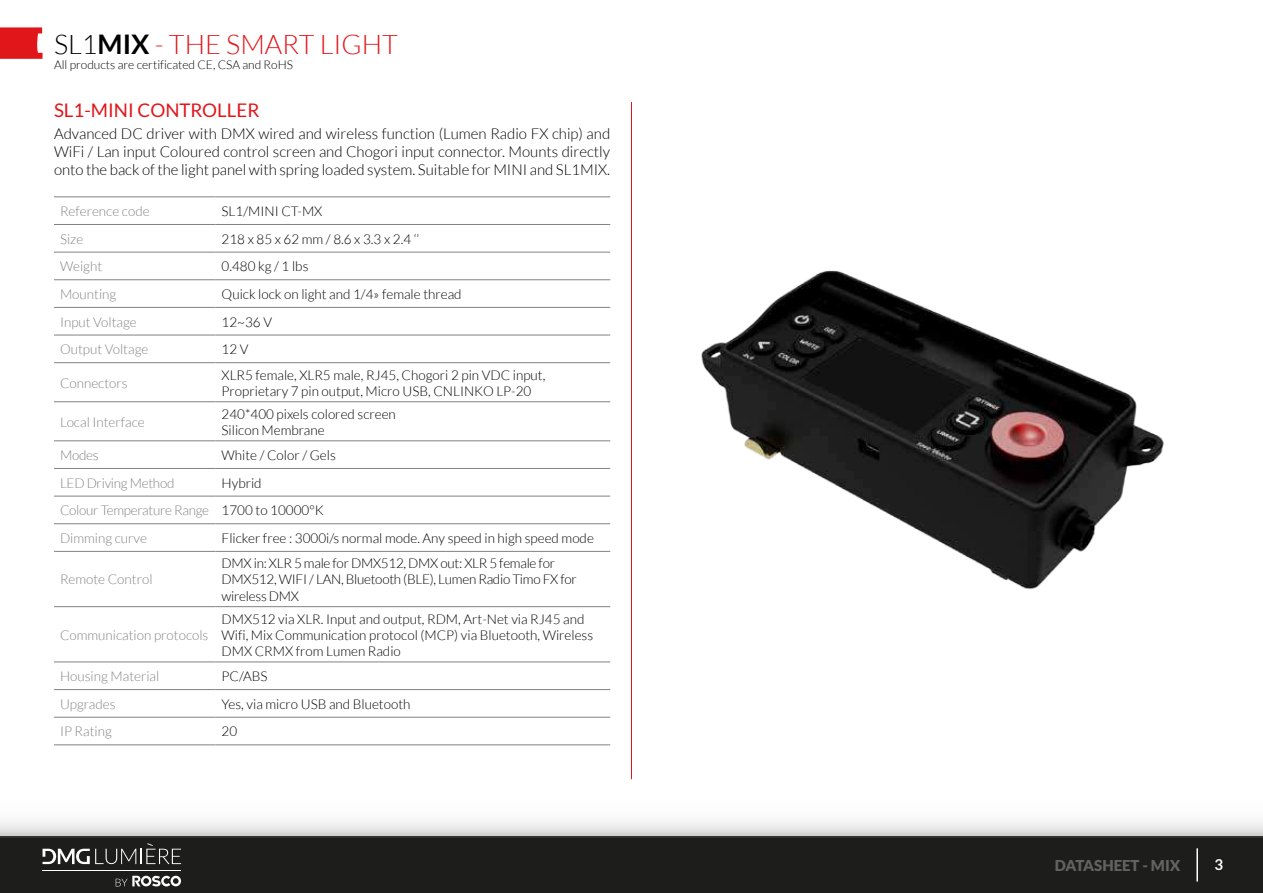
<style>
.page{position:relative;width:1263px;height:893px;background:#fff}
.page>*{position:absolute;margin:0;border:0;box-sizing:border-box;transform-origin:0 0}
.t1{font:300 27px "Lato";color:#e1161b}
.t2{font:18.75px "Lato";color:#e1161b}
.t3{font:300 15px/18px "Lato";color:#000;text-align:justify}
.t4{font:900 15px "Lato";color:#636262}
.t5{font:700 15px "Lato";color:#fff}
.t6{font:300 13.5px/16.2px "Lato";color:#000}
.t7{font:300 13.5px/27.6px "Lato";color:#838282}
.t8{font:300 13.5px/16.2px "Lato";letter-spacing:-.02em;color:#000}
.t9{font:300 13.5px "Lato";letter-spacing:-.02em;color:#838282}
.t10{font:300 12px "Lato";color:#000}
.s1{color:#000}
.s2{font-weight:700;color:#000}
</style>
<div class="page">
<hr style="left:631px;top:102px;width:1px;height:677px;background:#e1161b">
<div style="left:0;top:837px;width:1263px;height:56px;background:#1d1d1b"></div>
<hr style="left:1196px;top:849px;width:2px;height:32px;background:#fff">
<svg style="left:0;top:779px;width:1263px;height:58px"></svg>
<svg style="left:0;top:27px;width:43px;height:32px"></svg>
<svg style="left:116px;top:876px;width:65px;height:10px"></svg>
<hr style="left:43px;top:870px;width:138px;height:1px;background:#fff">
<svg style="left:43px;top:843px;width:138px;height:21px"></svg>
<hr style="left:54px;top:279px;width:162px;height:1px;background:#838282">
<hr style="left:216px;top:279px;width:394px;height:1px;background:#838282">
<hr style="left:54px;top:307px;width:162px;height:1px;background:#838282">
<hr style="left:216px;top:307px;width:394px;height:1px;background:#838282">
<hr style="left:54px;top:335px;width:162px;height:1px;background:#838282">
<hr style="left:216px;top:335px;width:394px;height:1px;background:#838282">
<hr style="left:54px;top:362px;width:162px;height:1px;background:#838282">
<hr style="left:216px;top:362px;width:394px;height:1px;background:#838282">
<hr style="left:54px;top:401px;width:162px;height:1px;background:#838282">
<hr style="left:216px;top:401px;width:394px;height:1px;background:#838282">
<hr style="left:54px;top:441px;width:162px;height:1px;background:#838282">
<hr style="left:216px;top:441px;width:394px;height:1px;background:#838282">
<hr style="left:54px;top:468px;width:162px;height:1px;background:#838282">
<hr style="left:216px;top:468px;width:394px;height:1px;background:#838282">
<hr style="left:54px;top:523px;width:162px;height:1px;background:#838282">
<hr style="left:216px;top:523px;width:394px;height:1px;background:#838282">
<hr style="left:54px;top:551px;width:162px;height:1px;background:#838282">
<hr style="left:216px;top:551px;width:394px;height:1px;background:#838282">
<hr style="left:54px;top:606px;width:162px;height:1px;background:#838282">
<hr style="left:216px;top:606px;width:394px;height:1px;background:#838282">
<hr style="left:54px;top:662px;width:162px;height:1px;background:#838282">
<hr style="left:216px;top:662px;width:394px;height:1px;background:#838282">
<hr style="left:54px;top:689px;width:162px;height:1px;background:#838282">
<hr style="left:216px;top:689px;width:394px;height:1px;background:#838282">
<hr style="left:54px;top:197px;width:162px;height:1px;background:#838282">
<hr style="left:216px;top:197px;width:394px;height:1px;background:#838282">
<hr style="left:54px;top:224px;width:162px;height:1px;background:#838282">
<hr style="left:216px;top:224px;width:394px;height:1px;background:#838282">
<hr style="left:54px;top:252px;width:162px;height:1px;background:#838282">
<hr style="left:216px;top:252px;width:394px;height:1px;background:#838282">
<hr style="left:54px;top:496px;width:162px;height:1px;background:#838282">
<hr style="left:216px;top:496px;width:394px;height:1px;background:#838282">
<hr style="left:54px;top:717px;width:162px;height:1px;background:#838282">
<hr style="left:216px;top:717px;width:394px;height:1px;background:#838282">
<hr style="left:54px;top:745px;width:162px;height:1px;background:#838282">
<hr style="left:216px;top:745px;width:394px;height:1px;background:#838282">
<img style="left:701px;top:270px;width:463px;height:319px">
<h1 class="t1" style="left:54px;top:30px;width:345px"><span class="s1">SL1</span><span class="s2">MIX</span> - THE SMART LIGHT</h1>
<p class="t10" style="left:54px;top:58px;width:240px">All products are certificated CE, CSA and RoHS</p>
<h2 class="t2" style="left:54px;top:100px;width:207px">SL1-MINI CONTROLLER</h2>
<p class="t3" style="left:54px;top:125px;width:558px">Advanced DC driver with DMX wired and wireless function (Lumen Radio FX chip) and WiFi / Lan input Coloured control screen and Chogori input connector. Mounts directly onto the back of the light panel with spring loaded system. Suitable for MINI and SL1MIX.</p>
<p class="t7" style="left:60px;top:197px;width:91px">Reference code</p>
<p class="t6" style="left:222px;top:203px;width:102px">SL1/MINI CT-MX</p>
<p class="t7" style="left:60px;top:225px;width:25px">Size</p>
<p class="t6" style="left:222px;top:231px;width:199px">218 x 85 x 62 mm / 8.6 x 3.3 x 2.4 ‘’</p>
<p class="t7" style="left:60px;top:253px;width:44px">Weight</p>
<p class="t6" style="left:222px;top:258px;width:88px">0.480 kg / 1 lbs</p>
<p class="t7" style="left:60px;top:280px;width:58px">Mounting</p>
<p class="t6" style="left:222px;top:286px;width:242px">Quick lock on light and 1/4» female thread</p>
<p class="t7" style="left:60px;top:308px;width:78px">Input Voltage</p>
<p class="t6" style="left:222px;top:314px;width:52px">12~36 V</p>
<p class="t7" style="left:60px;top:336px;width:90px">Output Voltage</p>
<p class="t6" style="left:222px;top:341px;width:28px">12 V</p>
<p class="t7" style="left:60px;top:369px;width:69px">Connectors</p>
<p class="t6" style="left:222px;top:367px;width:325px">XLR5 female, XLR5 male, RJ45, Chogori 2 pin VDC input,<br>Proprietary 7 pin output, Micro USB, CNLINKO LP-20</p>
<p class="t7" style="left:60px;top:408px;width:86px">Local Interface</p>
<p class="t6" style="left:222px;top:406px;width:176px">240*400 pixels colored screen<br>Silicon Membrane</p>
<p class="t7" style="left:60px;top:441px;width:40px">Modes</p>
<p class="t6" style="left:222px;top:447px;width:116px">White / Color / Gels</p>
<p class="t9" style="left:60px;top:476px;width:116px">LED Driving Method</p>
<p class="t7" style="left:60px;top:469px;width:265px;text-indent:162px"><span class="s1">Hybrid<br></span>Colour Temperature Range <span class="s1">1700 to 10000°K<br></span>Dimming curve</p>
<p class="t6" style="left:222px;top:530px;width:374px">Flicker free : 3000i/s normal mode. Any speed in high speed mode</p>
<p class="t7" style="left:60px;top:566px;width:94px">Remote Control</p>
<p class="t7" style="left:60px;top:621px;width:150px">Communication protocols</p>
<p class="t8" style="left:222px;top:555px;width:357px">DMX in: XLR 5 male for DMX512, DMX out: XLR 5 female for<br>DMX512, WIFI / LAN, Bluetooth (BLE), Lumen Radio Timo FX for wireless DMX</p>
<p class="t6" style="left:222px;top:611px;width:373px">DMX512 via XLR. Input and output, RDM, Art-Net via RJ45 and<br>Wifi, Mix Communication protocol (MCP) via Bluetooth, Wireless<br>DMX CRMX from Lumen Radio</p>
<p class="t7" style="left:60px;top:663px;width:101px">Housing Material</p>
<p class="t6" style="left:222px;top:668px;width:48px">PC/ABS</p>
<p class="t7" style="left:60px;top:690px;width:57px">Upgrades</p>
<p class="t6" style="left:222px;top:696px;width:190px">Yes, via micro USB and Bluetooth</p>
<p class="t7" style="left:60px;top:718px;width:53px">IP Rating</p>
<p class="t6" style="left:222px;top:724px;width:17px">20</p>
<p class="t4" style="left:1055px;top:856px;width:127px">DATASHEET - MIX</p>
<p class="t5" style="left:1214px;top:856px;width:10px">3</p>
</div>
